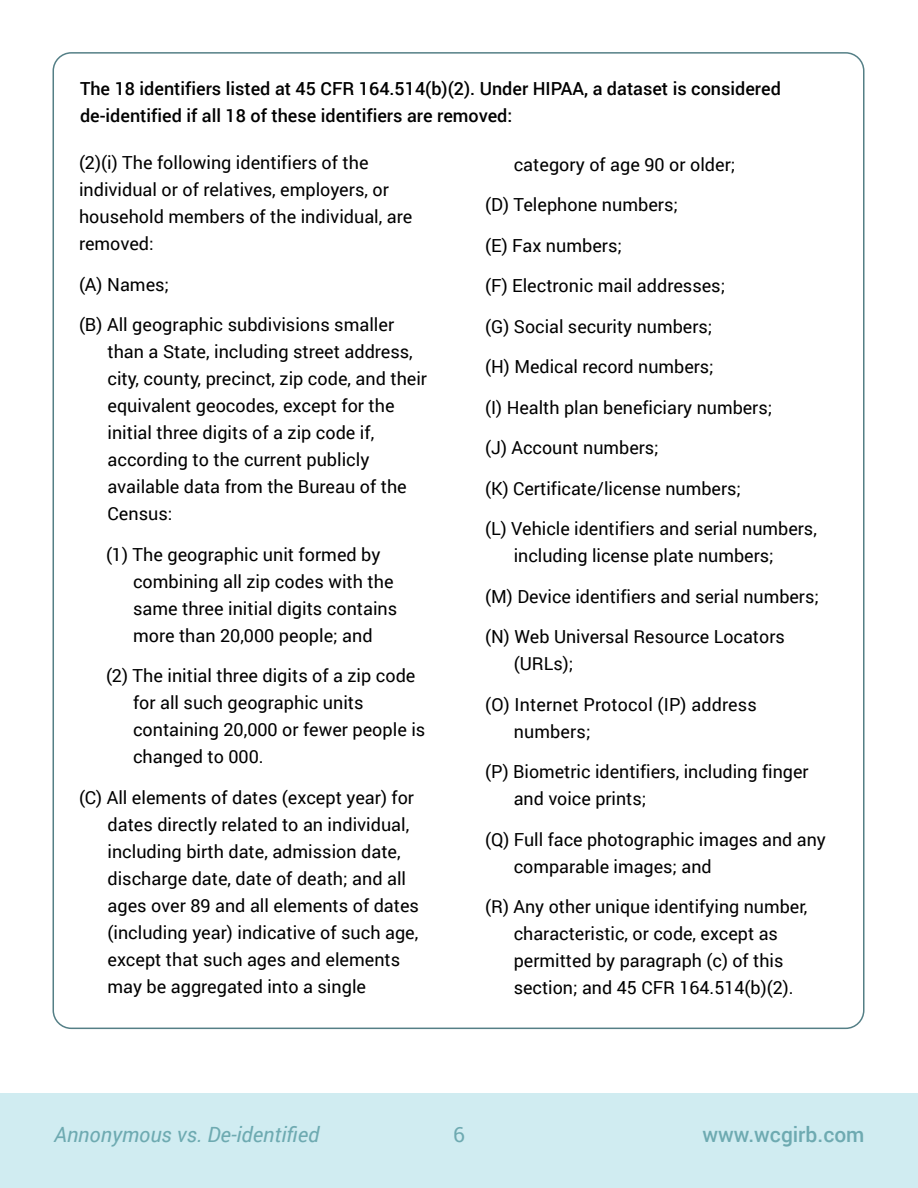
<style>
.page{position:relative;width:918px;height:1188px;background:#fff}
.page>*{position:absolute;margin:0;border:0;box-sizing:border-box;transform-origin:0 0}
.t1{font:italic 21px "Roboto";color:#6eaab1}
.t2{font:500 21px "Roboto";color:#6eaab1}
.t3{font:21px "Roboto";color:#6eaab1}
.t4{font:18px/27px "Roboto";color:#000}
.t5{font:500 18px/27px "Roboto";color:#000}
</style>
<div class="page">
<div style="left:0;top:1094px;width:918px;height:94px;background:#d0ecf1"></div>
<p class="t5" style="left:80px;top:75px;width:702px">The 18 identifiers listed at 45 CFR 164.514(b)(2). Under HIPAA, a dataset is considered de-identified if all 18 of these identifiers are removed:</p>
<p class="t4" style="left:79px;top:149px;width:335px">(2)(i) The following identifiers of the individual or of relatives, employers, or household members of the individual, are removed:</p>
<p class="t4" style="left:79px;top:270px;width:92px">(A) Names;</p>
<p class="t4" style="left:108px;top:311px;width:321px;text-indent:-28px">(B) All geographic subdivisions smaller than a State, including street address, city, county, precinct, zip code, and their equivalent geocodes, except for the initial three digits of a zip code if, according to the current publicly available data from the Bureau of the Census:</p>
<p class="t4" style="left:133px;top:540px;width:266px;text-indent:-27px">(1) The geographic unit formed by combining all zip codes with the same three initial digits contains more than 20,000 people; and</p>
<p class="t4" style="left:133px;top:662px;width:294px;text-indent:-27px">(2) The initial three digits of a zip code for all such geographic units containing 20,000 or fewer people is changed to 000.</p>
<p class="t4" style="left:108px;top:783px;width:313px;text-indent:-28px">(C) All elements of dates (except year) for dates directly related to an individual, including birth date, admission date, discharge date, date of death; and all ages over 89 and all elements of dates (including year) indicative of such age, except that such ages and elements may be aggregated into a single</p>
<p class="t4" style="left:514px;top:150px;width:223px">category of age 90 or older;</p>
<p class="t4" style="left:485px;top:190px;width:194px">(D) Telephone numbers;</p>
<p class="t4" style="left:485px;top:231px;width:138px">(E) Fax numbers;</p>
<p class="t4" style="left:485px;top:271px;width:242px">(F) Electronic mail addresses;</p>
<p class="t4" style="left:485px;top:312px;width:229px">(G) Social security numbers;</p>
<p class="t4" style="left:485px;top:352px;width:230px">(H) Medical record numbers;</p>
<p class="t4" style="left:485px;top:393px;width:289px">(I) Health plan beneficiary numbers;</p>
<p class="t4" style="left:485px;top:433px;width:175px">(J) Account numbers;</p>
<p class="t4" style="left:485px;top:474px;width:257px">(K) Certificate/license numbers;</p>
<p class="t4" style="left:514px;top:514px;width:305px;text-indent:-29px">(L) Vehicle identifiers and serial numbers, including license plate numbers;</p>
<p class="t4" style="left:485px;top:582px;width:335px">(M) Device identifiers and serial numbers;</p>
<p class="t4" style="left:514px;top:622px;width:273px;text-indent:-29px">(N) Web Universal Resource Locators (URLs);</p>
<p class="t4" style="left:514px;top:690px;width:245px;text-indent:-29px">(O) Internet Protocol (IP) address numbers;</p>
<p class="t4" style="left:514px;top:757px;width:296px;text-indent:-29px">(P) Biometric identifiers, including finger and voice prints;</p>
<p class="t4" style="left:514px;top:825px;width:314px;text-indent:-29px">(Q) Full face photographic images and any comparable images; and</p>
<p class="t4" style="left:514px;top:892px;width:295px;text-indent:-29px">(R) Any other unique identifying number, characteristic, or code, except as permitted by paragraph (c) of this section; and 45 CFR 164.514(b)(2).</p>
<p class="t1" style="left:54px;top:1120px;width:267px">Annonymous vs. De-identified</p>
<p class="t3" style="left:453px;top:1120px;width:13px">6</p>
<p class="t2" style="left:702px;top:1120px;width:164px">www.wcgirb.com</p>
</div>
